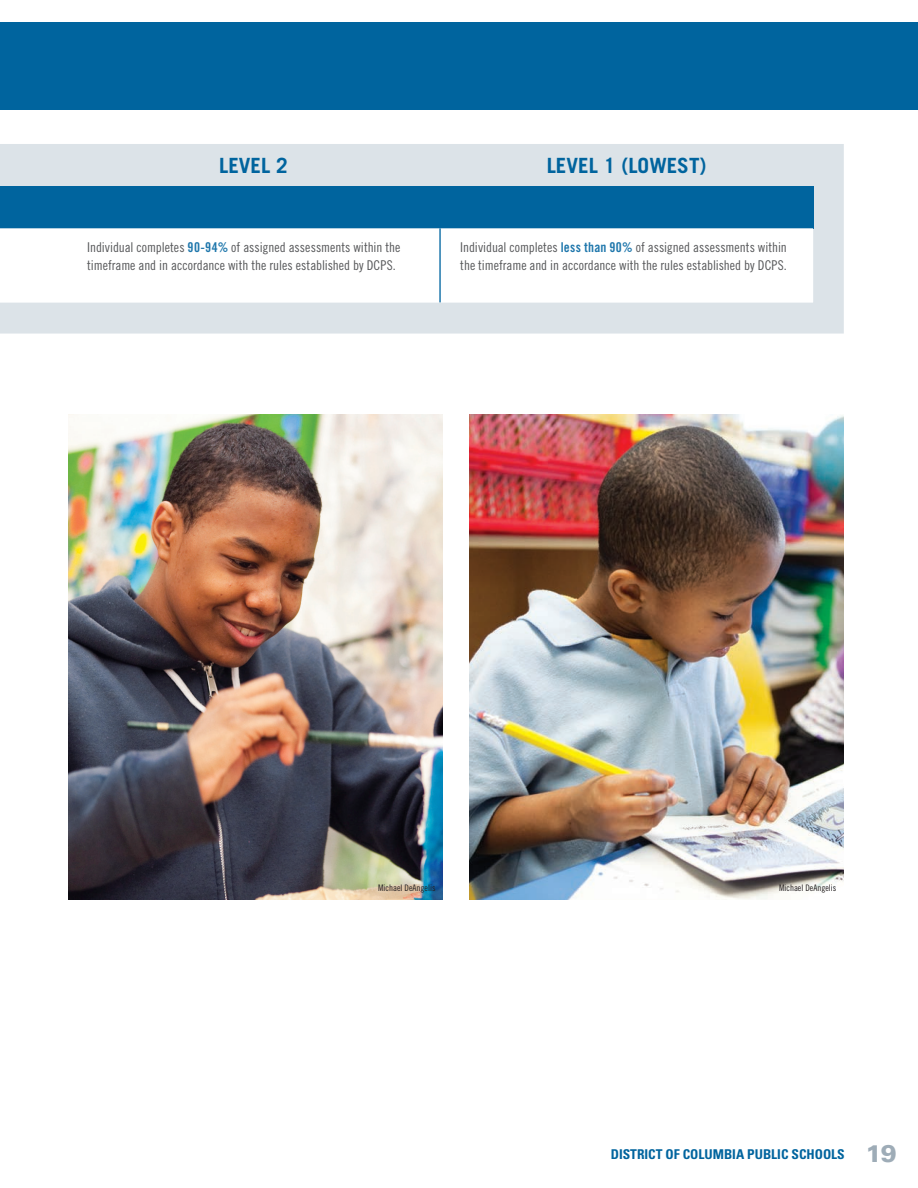
<style>
.page{position:relative;width:918px;height:1188px;background:#fff}
.page>*{position:absolute;margin:0;border:0;box-sizing:border-box;transform-origin:0 0}
.t1{font:700 21px "Trade Gothic LT Std";color:#00649e}
.t2{font:13.5px/18px "Trade Gothic LT Std Cn 18";color:#57585a}
.t3{font:700 condensed 13.5px "Univers LT Std";color:#00649e}
.t4{font:9px "Trade Gothic LT Std Cn 18";color:#231f20}
.s1{font-family:"Trade Gothic LT Std Bd Cn 20";color:#1f77ac}
.s2{font-weight:900;font-stretch:normal;font-size:24px;color:#9eacb7}
</style>
<div class="page">
<div style="left:0;top:23px;width:918px;height:87px;background:#00649e"></div>
<div style="left:0;top:144px;width:844px;height:190px;background:#dce3e8"></div>
<div style="left:0;top:186px;width:813px;height:42px;background:#00649e"></div>
<svg style="left:0;top:228px;width:813px;height:74px"></svg>
<hr style="left:439px;top:228px;width:2px;height:74px;background:#1f77ac">
<img style="left:69px;top:415px;width:373px;height:484px">
<img style="left:469px;top:415px;width:374px;height:484px">
<h1 class="t1" style="left:219px;top:152px;width:70px">LEVEL 2</h1>
<h1 class="t1" style="left:547px;top:152px;width:161px">LEVEL 1 (LOWEST)</h1>
<p class="t2" style="left:87px;top:238px;width:315px">Individual completes <span class="s1">90-94%</span> of assigned assessments within the timeframe and in accordance with the rules established by DCPS.</p>
<p class="t2" style="left:460px;top:238px;width:328px">Individual completes <span class="s1">less than 90%</span> of assigned assessments within the timeframe and in accordance with the rules established by DCPS.</p>
<p class="t4" style="left:378px;top:882px;width:59px">Michael DeAngelis</p>
<p class="t4" style="left:779px;top:882px;width:59px">Michael DeAngelis</p>
<p class="t3" style="left:611px;top:1145px;width:288px">DISTRICT OF COLUMBIA PUBLIC SCHOOLS <span class="s2">19</span></p>
</div>
